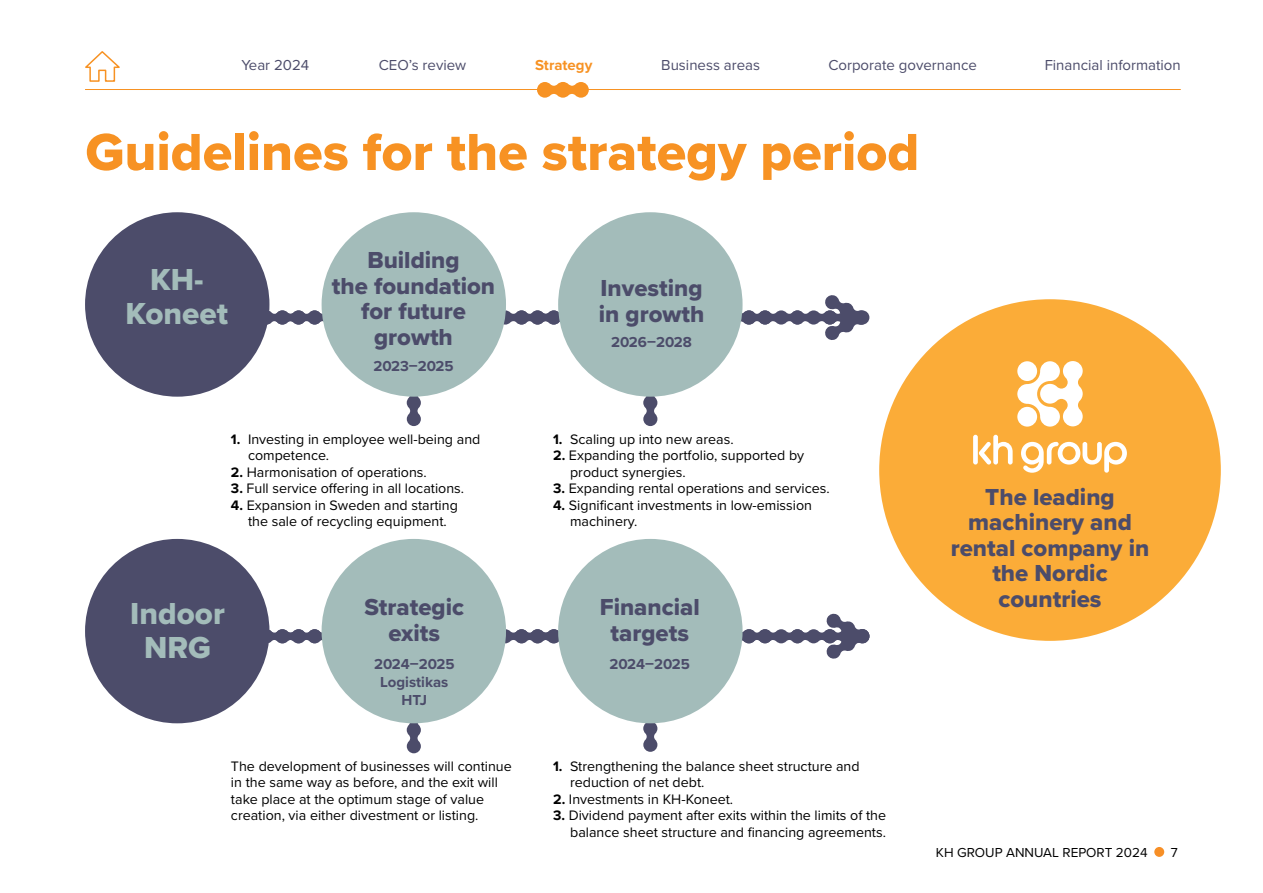
<style>
.page{position:relative;width:1263px;height:893px;background:#fff}
.page>*{position:absolute;margin:0;border:0;box-sizing:border-box;transform-origin:0 0}
.t1{font:54px "Proxima Nova Extrabld";color:#f79223}
.t2{font:31.5px/34.5px "Proxima Nova Extrabld";color:#a3bcba;text-align:center}
.t3{font:24px/25.5px "Proxima Nova Extrabld";color:#4c4c6a;text-align:center}
.t4{font:15px "Proxima Nova";color:#4c4c6a}
.t5{font:700 15px/18px "Proxima Nova";color:#4c4c6a;text-align:center}
.t6{font:700 15px "Proxima Nova";color:#f79223}
.t7{font:14.25px/16.5px "Proxima Nova";color:#000}
.t8{font:13.5px "Proxima Nova";color:#000}
.s1{font-weight:700}
</style>
<div class="page">
<svg style="left:262px;top:294px;width:607px;height:47px"></svg>
<svg style="left:643px;top:397px;width:14px;height:29px"></svg>
<svg style="left:407px;top:397px;width:14px;height:29px"></svg>
<svg style="left:162px;top:608px;width:708px;height:145px"></svg>
<div style="left:85px;top:212px;width:184px;height:185px;background:#4c4c6a;border-radius:50%"></div>
<div style="left:558px;top:212px;width:184px;height:185px;background:#a3bcba;border-radius:50%"></div>
<div style="left:322px;top:212px;width:184px;height:185px;background:#a3bcba;border-radius:50%"></div>
<div style="left:558px;top:539px;width:184px;height:184px;background:#a3bcba;border-radius:50%"></div>
<div style="left:322px;top:539px;width:184px;height:184px;background:#a3bcba;border-radius:50%"></div>
<div style="left:85px;top:539px;width:184px;height:184px;background:#4c4c6a;border-radius:50%"></div>
<div style="left:879px;top:299px;width:342px;height:342px;background:#fbac38;border-radius:50%"></div>
<svg style="left:1017px;top:361px;width:66px;height:66px"></svg>
<div style="left:1017px;top:361px;width:20px;height:20px;background:#fff;border-radius:50%"></div>
<div style="left:1017px;top:407px;width:20px;height:20px;background:#fff;border-radius:50%"></div>
<svg style="left:973px;top:435px;width:39px;height:29px"></svg>
<svg style="left:1021px;top:442px;width:106px;height:31px"></svg>
<hr style="left:85px;top:89px;width:1096px;height:1px;background:#f79223">
<svg style="left:537px;top:82px;width:52px;height:16px"></svg>
<svg style="left:85px;top:51px;width:35px;height:31px"></svg>
<div style="left:1154px;top:847px;width:10px;height:10px;background:#f78f26;border-radius:50%"></div>
<p class="t4" style="left:241px;top:54px;width:69px">Year 2024</p>
<p class="t4" style="left:379px;top:54px;width:89px">CEO’s review</p>
<p class="t6" style="left:535px;top:54px;width:59px">Strategy</p>
<p class="t4" style="left:661px;top:54px;width:100px">Business areas</p>
<p class="t4" style="left:828px;top:54px;width:150px">Corporate governance</p>
<p class="t4" style="left:1045px;top:54px;width:138px">Financial information</p>
<h1 class="t1" style="left:85px;top:112px;width:835px">Guidelines for the strategy period</h1>
<h2 class="t2" style="left:126px;top:261px;width:104px">KH-<br>Koneet</h2>
<h3 class="t3" style="left:332px;top:247px;width:165px">Building<br>the foundation for future growth</h3>
<p class="t5" style="left:373px;top:357px;width:82px">2023–2025</p>
<p class="t7" style="left:248px;top:430px;width:234px;text-indent:-17px"><span class="s1">1.</span> Investing in employee well-being and competence.</p>
<p class="t7" style="left:231px;top:463px;width:197px"><span class="s1">2.</span> Harmonisation of operations.</p>
<p class="t7" style="left:231px;top:480px;width:235px"><span class="s1">3.</span> Full service offering in all locations.</p>
<p class="t7" style="left:231px;top:496px;width:228px;text-align:center"><span class="s1">4.</span> Expansion in Sweden and starting the sale of recycling equipment.</p>
<h2 class="t2" style="left:130px;top:596px;width:96px">Indoor<br>NRG</h2>
<h3 class="t3" style="left:364px;top:594px;width:101px">Strategic exits</h3>
<p class="t5" style="left:374px;top:655px;width:82px">2024–2025<br>Logistikas<br>HTJ</p>
<h3 class="t3" style="left:599px;top:275px;width:107px;text-align:left">Investing in growth</h3>
<p class="t5" style="left:611px;top:333px;width:82px">2026–2028</p>
<p class="t7" style="left:553px;top:430px;width:182px"><span class="s1">1.</span> Scaling up into new areas.</p>
<p class="t7" style="left:570px;top:447px;width:236px;text-indent:-17px"><span class="s1">2.</span> Expanding the portfolio, supported by product synergies.</p>
<p class="t7" style="left:553px;top:480px;width:278px"><span class="s1">3.</span> Expanding rental operations and services.</p>
<p class="t7" style="left:570px;top:496px;width:243px;text-indent:-17px"><span class="s1">4.</span> Significant investments in low-emission machinery.</p>
<h3 class="t3" style="left:600px;top:594px;width:102px">Financial targets</h3>
<p class="t5" style="left:609px;top:655px;width:82px">2024–2025</p>
<p class="t7" style="left:231px;top:757px;width:282px">The development of businesses will continue in the same way as before, and the exit will take place at the optimum stage of value creation, via either divestment or listing.</p>
<p class="t7" style="left:570px;top:757px;width:291px;text-indent:-17px"><span class="s1">1.</span> Strengthening the balance sheet structure and reduction of net debt.</p>
<p class="t7" style="left:553px;top:790px;width:182px"><span class="s1">2.</span> Investments in KH-Koneet.</p>
<p class="t7" style="left:553px;top:807px;width:334px;text-align:right"><span class="s1">3.</span> Dividend payment after exits within the limits of the balance sheet structure and financing agreements.</p>
<h3 class="t3" style="left:951px;top:484px;width:200px">The leading machinery and rental company in the Nordic countries</h3>
<p class="t8" style="left:936px;top:842px;width:213px">KH GROUP ANNUAL REPORT 2024</p>
<p class="t8" style="left:1171px;top:842px;width:8px">7</p>
</div>
